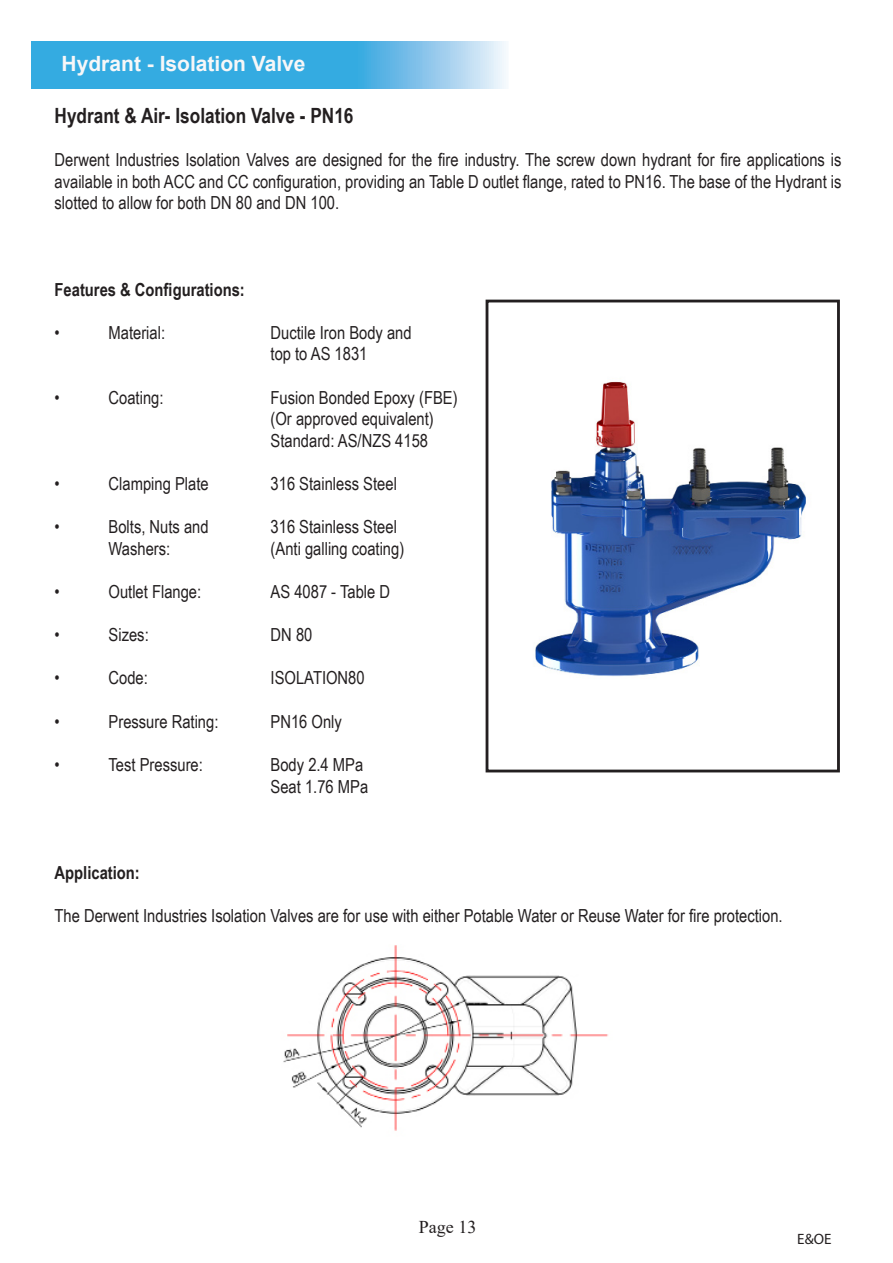
<style>
.page{position:relative;width:893px;height:1263px;background:#fff}
.page>*{position:absolute;margin:0;border:0;box-sizing:border-box;transform-origin:0 0}
.t1{font:700 21px "Arial Narrow";color:#231f20}
.t2{font:700 21px "Arial";color:#f7f7f8}
.t3{font:18px/21.6px "Arial Narrow";color:#231f20;text-align:justify}
.t4{font:700 18px "Arial Narrow";color:#231f20}
.t5{font:18px "Times New Roman";color:#231f20}
.t6{font:15px "Myriad Pro";color:#231f20}
</style>
<div class="page">
<div style="left:486px;top:300px;width:354px;height:472px;border:3px solid #231f20"></div>
<img style="left:535px;top:381px;width:271px;height:296px">
<img style="left:283px;top:945px;width:325px;height:186px">
<svg style="left:32px;top:42px;width:474px;height:47px;background:#51b5e4"></svg>
<p class="t2" style="left:62px;top:49px;width:245px">Hydrant - Isolation Valve</p>
<p class="t1" style="left:55px;top:100px;width:300px">Hydrant &amp; Air- Isolation Valve - PN16</p>
<p class="t3" style="left:55px;top:148px;width:788px">Derwent Industries Isolation Valves are designed for the fire industry. The screw down hydrant for fire applications is available in both ACC and CC configuration, providing an Table D outlet flange, rated to PN16. The base of the Hydrant is slotted to allow for both DN 80 and DN 100.</p>
<p class="t4" style="left:55px;top:276px;width:192px">Features &amp; Configurations:</p>
<p class="t3" style="left:55px;top:321px;width:7px">•</p>
<p class="t3" style="left:109px;top:321px;width:58px">Material:</p>
<p class="t3" style="left:271px;top:321px;width:143px">Ductile Iron Body and</p>
<p class="t3" style="left:271px;top:343px;width:98px">top to AS 1831</p>
<p class="t3" style="left:55px;top:386px;width:7px">•</p>
<p class="t3" style="left:109px;top:386px;width:56px">Coating:</p>
<p class="t3" style="left:271px;top:386px;width:189px">Fusion Bonded Epoxy (FBE)</p>
<p class="t3" style="left:271px;top:407px;width:165px">(Or approved equivalent)<br>Standard: AS/NZS 4158</p>
<p class="t3" style="left:55px;top:472px;width:7px">•</p>
<p class="t3" style="left:109px;top:472px;width:102px">Clamping Plate</p>
<p class="t3" style="left:271px;top:472px;width:128px">316 Stainless Steel</p>
<p class="t3" style="left:55px;top:515px;width:7px">•</p>
<p class="t3" style="left:109px;top:515px;width:102px">Bolts, Nuts and</p>
<p class="t3" style="left:271px;top:515px;width:128px">316 Stainless Steel</p>
<p class="t3" style="left:109px;top:537px;width:63px">Washers:</p>
<p class="t3" style="left:271px;top:537px;width:135px">(Anti galling coating)</p>
<p class="t3" style="left:55px;top:580px;width:7px">•</p>
<p class="t3" style="left:109px;top:580px;width:94px">Outlet Flange:</p>
<p class="t3" style="left:271px;top:580px;width:121px">AS 4087 - Table D</p>
<p class="t3" style="left:55px;top:623px;width:7px">•</p>
<p class="t3" style="left:109px;top:623px;width:42px">Sizes:</p>
<p class="t3" style="left:271px;top:623px;width:43px">DN 80</p>
<p class="t3" style="left:55px;top:667px;width:7px">•</p>
<p class="t3" style="left:109px;top:667px;width:41px">Code:</p>
<p class="t3" style="left:271px;top:667px;width:96px">ISOLATION80</p>
<p class="t3" style="left:55px;top:710px;width:7px">•</p>
<p class="t3" style="left:109px;top:710px;width:111px">Pressure Rating:</p>
<p class="t3" style="left:271px;top:710px;width:73px">PN16 Only</p>
<p class="t3" style="left:55px;top:753px;width:7px">•</p>
<p class="t3" style="left:109px;top:753px;width:96px">Test Pressure:</p>
<p class="t3" style="left:271px;top:753px;width:94px">Body 2.4 MPa</p>
<p class="t3" style="left:271px;top:775px;width:99px">Seat 1.76 MPa</p>
<p class="t4" style="left:55px;top:859px;width:87px">Application:</p>
<p class="t3" style="left:55px;top:904px;width:730px">The Derwent Industries Isolation Valves are for use with either Potable Water or Reuse Water for fire protection.</p>
<p class="t5" style="left:419px;top:1214px;width:59px">Page 13</p>
<p class="t6" style="left:797px;top:1230px;width:36px">E&amp;OE</p>
</div>
